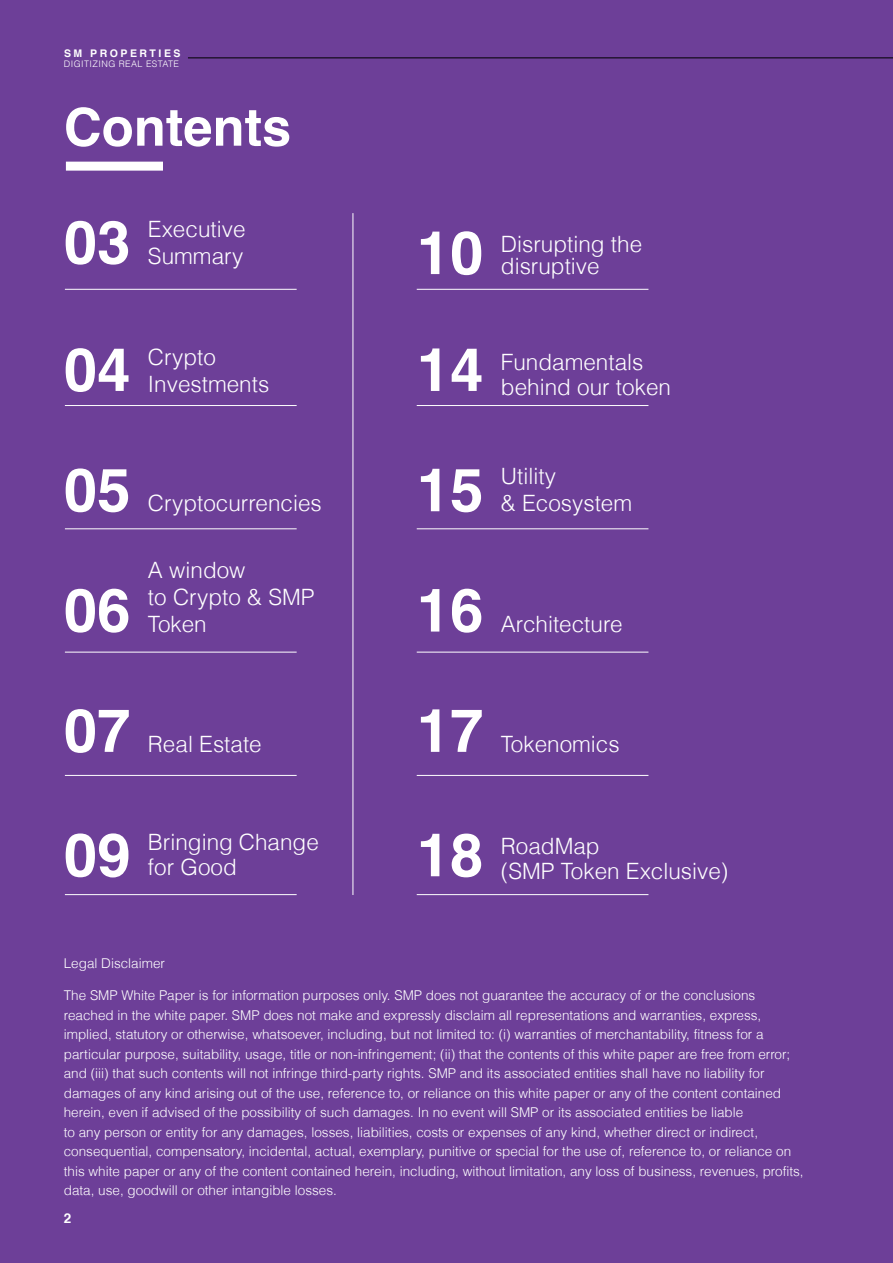
<style>
.page{position:relative;width:893px;height:1263px;background:#6d3f98}
.page>*{position:absolute;margin:0;border:0;box-sizing:border-box;transform-origin:0 0}
.t1{font:700 60px "Helvetica";color:#fff}
.t2{font:700 52.5px "Helvetica";color:#fff}
.t3{font:300 22.5px/27px "Helvetica";color:#fff}
.t4{font:300 13.5px/19.5px "Helvetica";color:#fff}
.t5{font:700 13.5px "Helvetica";color:#fff}
.t6{font:700 10.5px "Helvetica";letter-spacing:.24em;color:#fff}
.t7{font:300 9px "Helvetica";letter-spacing:.05em;color:#fff}
</style>
<div class="page">
<div style="left:66px;top:162px;width:97px;height:9px;background:#fff"></div>
<hr style="left:65px;top:289px;width:232px;height:1px;background:#fff">
<hr style="left:417px;top:289px;width:231px;height:1px;background:#fff">
<hr style="left:65px;top:405px;width:232px;height:1px;background:#fff">
<hr style="left:417px;top:405px;width:231px;height:1px;background:#fff">
<hr style="left:65px;top:528px;width:232px;height:1px;background:#fff">
<hr style="left:417px;top:528px;width:231px;height:1px;background:#fff">
<hr style="left:65px;top:775px;width:232px;height:1px;background:#fff">
<hr style="left:417px;top:775px;width:231px;height:1px;background:#fff">
<hr style="left:65px;top:652px;width:232px;height:1px;background:#fff">
<hr style="left:417px;top:652px;width:231px;height:1px;background:#fff">
<hr style="left:65px;top:894px;width:232px;height:1px;background:#fff">
<hr style="left:417px;top:894px;width:231px;height:1px;background:#fff">
<hr style="left:353px;top:213px;width:1px;height:682px;background:#fff">
<hr style="left:188px;top:58px;width:705px;height:1px;background:#000">
<p class="t6" style="left:64px;top:45px;width:118px">SM PROPERTIES</p>
<p class="t7" style="left:64px;top:58px;width:117px">DIGITIZING REAL ESTATE</p>
<h2 class="t2" style="left:64px;top:85px;width:229px">Contents</h2>
<h1 class="t1" style="left:64px;top:194px;width:68px">03</h1>
<h3 class="t3" style="left:148px;top:215px;width:99px">Executive<br>Summary</h3>
<h1 class="t1" style="left:417px;top:205px;width:68px">10</h1>
<h3 class="t3" style="left:501px;top:232px;width:143px;line-height:22.5px">Disrupting the disruptive</h3>
<h1 class="t1" style="left:64px;top:321px;width:68px">04</h1>
<h3 class="t3" style="left:148px;top:343px;width:123px">Crypto<br>Investments</h3>
<h1 class="t1" style="left:417px;top:321px;width:68px">14</h1>
<h3 class="t3" style="left:501px;top:349px;width:172px;line-height:25.5px">Fundamentals behind our token</h3>
<h1 class="t1" style="left:64px;top:442px;width:68px">05</h1>
<h1 class="t1" style="left:64px;top:562px;width:68px">06</h1>
<h3 class="t3" style="left:148px;top:489px;width:175px">Cryptocurrencies</h3>
<h3 class="t3" style="left:148px;top:556px;width:168px">A window<br>to Crypto &amp; SMP<br>Token</h3>
<h1 class="t1" style="left:64px;top:682px;width:68px">07</h1>
<h3 class="t3" style="left:148px;top:730px;width:115px">Real Estate</h3>
<h1 class="t1" style="left:417px;top:442px;width:68px">15</h1>
<h3 class="t3" style="left:501px;top:462px;width:133px">Utility<br>&amp; Ecosystem</h3>
<h1 class="t1" style="left:417px;top:562px;width:68px">16</h1>
<h3 class="t3" style="left:501px;top:610px;width:123px">Architecture</h3>
<h1 class="t1" style="left:417px;top:682px;width:68px">17</h1>
<h3 class="t3" style="left:501px;top:730px;width:120px">Tokenomics</h3>
<h1 class="t1" style="left:64px;top:807px;width:68px">09</h1>
<h3 class="t3" style="left:148px;top:829px;width:172px;line-height:25.5px">Bringing Change for Good</h3>
<h1 class="t1" style="left:417px;top:807px;width:68px">18</h1>
<h3 class="t3" style="left:501px;top:833px;width:229px;line-height:25.5px">RoadMap<br>(SMP Token Exclusive)</h3>
<p class="t4" style="left:64px;top:953px;width:103px">Legal Disclaimer</p>
<p class="t4" style="left:64px;top:986px;width:741px">The SMP White Paper is for information purposes only. SMP does not guarantee the accuracy of or the conclusions reached in the white paper. SMP does not make and expressly disclaim all representations and warranties, express, implied, statutory or otherwise, whatsoever, including, but not limited to: (i) warranties of merchantability, fitness for a particular purpose, suitability, usage, title or non-infringement; (ii) that the contents of this white paper are free from error; and (iii) that such contents will not infringe third-party rights. SMP and its associated entities shall have no liability for damages of any kind arising out of the use, reference to, or reliance on this white paper or any of the content contained herein, even if advised of the possibility of such damages. In no event will SMP or its associated entities be liable<br>to any person or entity for any damages, losses, liabilities, costs or expenses of any kind, whether direct or indirect, consequential, compensatory, incidental, actual, exemplary, punitive or special for the use of, reference to, or reliance on this white paper or any of the content contained herein, including, without limitation, any loss of business, revenues, profits, data, use, goodwill or other intangible losses.</p>
<p class="t5" style="left:64px;top:1207px;width:9px">2</p>
</div>
